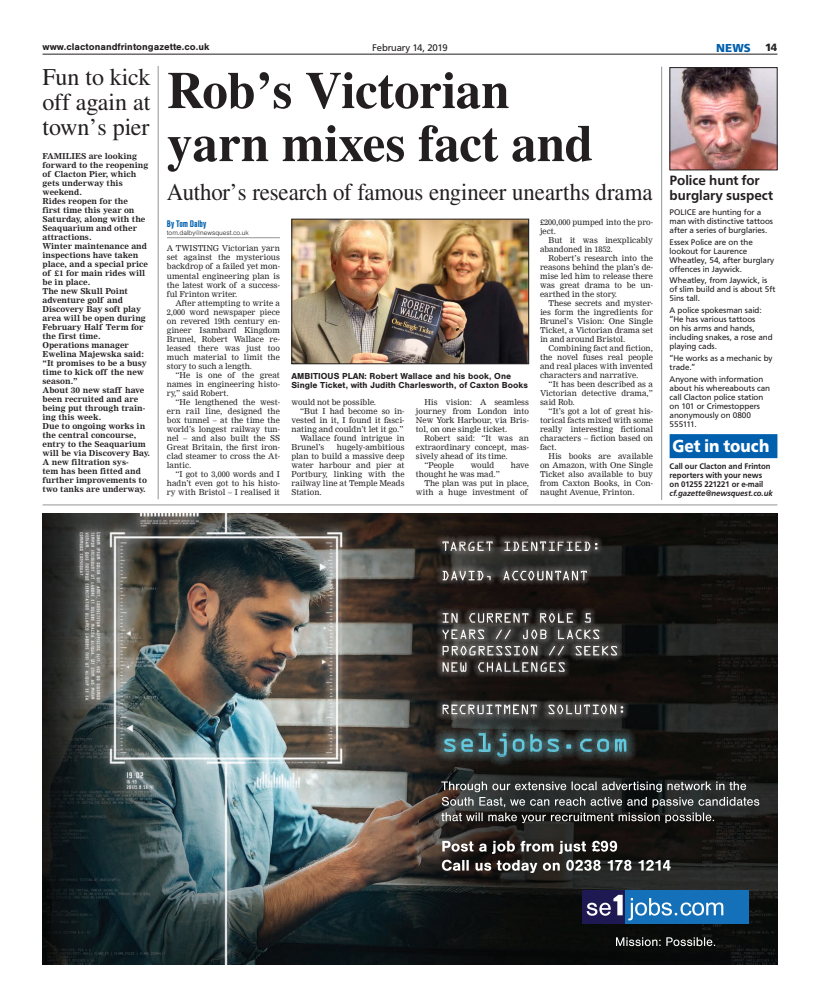
<style>
.page{position:relative;width:820px;height:1007px;background:#fff}
.page>*{position:absolute;margin:0;border:0;box-sizing:border-box;transform-origin:0 0}
.t1{font:700 52px/53px "Roman";letter-spacing:-.005em;color:#231f20}
.t2{font:24px "Roman";letter-spacing:-.005em;color:#231f20;scale:.95 1}
.t3{font:24px/25px "Roman";letter-spacing:-.005em;color:#231f20;text-align:justify}
.t4{font:800 18px "Front Page";color:#fff;scale:.9 1}
.t5{font:500 14px/15px "Front Page";letter-spacing:-.005em;color:#231f20}
.t6{font:800 12px "Front Page";color:#0160ae}
.t7{font:700 10px "Sans";color:#231f20}
.t8{font:10px "Front Page";letter-spacing:-.015em;color:#231f20}
.t9{font:700 condensed 10px "Sans";color:#0160ae}
.t10{font:700 9px/9px "Sans";color:#231f20}
.t11{font:8.5px/9px "Front Page";color:#231f20}
.t12{font:500 8.5px/9px "Front Page";color:#231f20;scale:.95 1}
.t13{font:italic 500 8.5px "Front Page";letter-spacing:-.005em;color:#231f20;scale:.95 1}
.t14{font:8px/9px "Newsprint";color:#231f20;text-align:justify}
.t15{font:700 8px/9px "Newsprint";color:#231f20}
.t16{font:300 7px "Sans";color:#231f20}
.s1{font-size:11px;color:#231f20}
</style>
<div class="page">
<hr style="left:43px;top:504px;width:734px;height:1px;background:#939598">
<hr style="left:661px;top:67px;width:1px;height:433px;background:#939598">
<hr style="left:167px;top:237px;width:113px;height:1px;background:#939598">
<img style="left:293px;top:221px;width:233px;height:141px">
<div style="left:291px;top:219px;width:237px;height:145px;border:1px solid #231f20"></div>
<hr style="left:158px;top:66px;width:1px;height:433px;background:#939598">
<hr style="left:43px;top:54px;width:734px;height:1px;background:#231f20">
<div style="left:669px;top:434px;width:108px;height:24px;background:#0160ae"></div>
<img style="left:671px;top:69px;width:104px;height:99px">
<div style="left:669px;top:67px;width:108px;height:103px;border:1px solid #231f20"></div>
<img style="left:43px;top:513px;width:734px;height:451px">
<div style="left:625px;top:890px;width:123px;height:33px;background:#1471b9"></div>
<svg style="left:714px;top:902px;width:9px;height:14px"></svg>
<img style="left:436px;top:535px;width:192px;height:184px">
<img style="left:492px;top:541px;width:12px;height:1px">
<svg style="left:442px;top:541px;width:50px;height:10px"></svg>
<svg style="left:504px;top:541px;width:93px;height:10px"></svg>
<svg style="left:442px;top:570px;width:48px;height:11px"></svg>
<svg style="left:503px;top:570px;width:83px;height:10px"></svg>
<svg style="left:442px;top:613px;width:15px;height:9px"></svg>
<svg style="left:469px;top:613px;width:59px;height:10px"></svg>
<svg style="left:540px;top:613px;width:32px;height:9px"></svg>
<svg style="left:584px;top:613px;width:6px;height:9px"></svg>
<svg style="left:442px;top:629px;width:42px;height:10px"></svg>
<svg style="left:495px;top:629px;width:15px;height:10px"></svg>
<svg style="left:522px;top:629px;width:24px;height:10px"></svg>
<svg style="left:558px;top:629px;width:40px;height:10px"></svg>
<svg style="left:442px;top:646px;width:95px;height:10px"></svg>
<svg style="left:548px;top:646px;width:15px;height:9px"></svg>
<svg style="left:575px;top:646px;width:41px;height:10px"></svg>
<svg style="left:442px;top:662px;width:24px;height:9px"></svg>
<svg style="left:478px;top:662px;width:85px;height:9px"></svg>
<svg style="left:442px;top:704px;width:94px;height:10px"></svg>
<svg style="left:548px;top:704px;width:75px;height:10px"></svg>
<svg style="left:441px;top:872px;width:273px;height:73px;background:#1e2c37"></svg>
<svg style="left:441px;top:781px;width:318px;height:91px;background:#3e3e3c"></svg>
<img style="left:434px;top:723px;width:202px;height:43px">
<img style="left:485px;top:733px;width:47px;height:1px">
<svg style="left:497px;top:733px;width:9px;height:23px"></svg>
<img style="left:530px;top:734px;width:11px;height:17px">
<img style="left:478px;top:734px;width:12px;height:17px">
<img style="left:497px;top:734px;width:9px;height:21px">
<svg style="left:444px;top:738px;width:11px;height:13px"></svg>
<svg style="left:461px;top:738px;width:11px;height:13px"></svg>
<svg style="left:512px;top:738px;width:12px;height:13px"></svg>
<svg style="left:547px;top:738px;width:11px;height:13px"></svg>
<svg style="left:566px;top:744px;width:5px;height:5px"></svg>
<svg style="left:580px;top:738px;width:11px;height:13px"></svg>
<svg style="left:597px;top:738px;width:11px;height:13px"></svg>
<svg style="left:614px;top:738px;width:12px;height:14px"></svg>
<p class="t7" style="left:43px;top:41px;width:168px">www.clactonandfrintongazette.co.uk</p>
<p class="t8" style="left:372px;top:41px;width:77px">February 14, 2019</p>
<h3 class="t6" style="left:716px;top:41px;width:63px">NEWS <span class="s1">14</span></h3>
<h2 class="t3" style="left:43px;top:64px;width:109px">Fun to kick off again at town’s pier</h2>
<p class="t15" style="left:43px;top:151px;width:109px">FAMILIES are looking forward to the reopening of Clacton Pier, which gets underway this weekend.<br>Rides reopen for the<br>first time this year on<br>Saturday, along with the<br>Seaquarium and other attractions.<br>Winter maintenance and inspections have taken place, and a special price of £1 for main rides will be in place.<br>The new Skull Point adventure golf and<br>Discovery Bay soft play area will be open during<br>February Half Term for the first time.<br>Operations manager<br>Ewelina Majewska said: “It promises to be a busy time to kick off the new season.”<br>About 30 new staff have been recruited and are being put through train&shy;ing this week.<br>Due to ongoing works in the central concourse, entry to the Seaquarium will be via Discovery Bay.<br>A new filtration sys-<br>tem has been fitted and further improvements to two tanks are underway.</p>
<h1 class="t1" style="left:167px;top:63px;width:427px">Rob’s Victorian yarn mixes fact and</h1>
<h2 class="t2" style="left:167px;top:178px;width:512px">Author’s research of famous engineer unearths drama</h2>
<p class="t9" style="left:167px;top:218px;width:41px">By Tom Dalby</p>
<p class="t16" style="left:167px;top:229px;width:83px">tom.dalby@newsquest.co.uk</p>
<p class="t14" style="left:167px;top:244px;width:114px">A TWISTING Victorian yarn set against the mysterious backdrop of a failed yet mon&shy;umental engineering plan is the latest work of a success&shy;ful Frinton writer.</p>
<p class="t14" style="left:167px;top:298px;width:114px;text-indent:9px">After attempting to write a 2,000 word newspaper piece on revered 19th century en&shy;gineer Isambard Kingdom Brunel, Robert Wallace re&shy;leased there was just too much material to limit the story to such a length.</p>
<p class="t14" style="left:167px;top:370px;width:114px;text-indent:9px">“He is one of the great names in engineering histo&shy;ry,” said Robert.</p>
<p class="t14" style="left:167px;top:397px;width:114px;text-indent:9px">“He lengthened the west&shy;ern rail line, designed the box tunnel – at the time the world’s longest railway tun&shy;nel – and also built the SS Great Britain, the first iron&shy;clad steamer to cross the At&shy;lantic.</p>
<p class="t14" style="left:167px;top:469px;width:114px;text-indent:9px">“I got to 3,000 words and I hadn’t even got to his histo&shy;ry with Bristol – I realised it</p>
<p class="t14" style="left:540px;top:218px;width:114px">£200,000 pumped into the pro&shy;ject.</p>
<p class="t14" style="left:540px;top:236px;width:114px;text-indent:9px">But it was inexplicably abandoned in 1852.</p>
<p class="t14" style="left:540px;top:254px;width:114px;text-indent:9px">Robert’s research into the reasons behind the plan’s de&shy;mise led him to release there was great drama to be un&shy;earthed in the story.</p>
<p class="t14" style="left:540px;top:299px;width:114px;text-indent:9px">These secrets and myster&shy;ies form the ingredients for Brunel’s Vision: One Single Ticket, a Victorian drama set in and around Bristol.</p>
<p class="t14" style="left:540px;top:344px;width:114px;text-indent:9px">Combining fact and fiction, the novel fuses real people and real places with invented characters and narrative.</p>
<p class="t14" style="left:540px;top:380px;width:114px;text-indent:9px">“It has been described as a Victorian detective drama,” said Rob.</p>
<p class="t14" style="left:540px;top:407px;width:114px;text-indent:9px">“It’s got a lot of great his&shy;torical facts mixed with some really interesting fictional characters – fiction based on fact.</p>
<p class="t14" style="left:540px;top:452px;width:114px;text-indent:9px">His books are available on Amazon, with One Single Ticket also available to buy from Caxton Books, in Con&shy;naught Avenue, Frinton.</p>
<p class="t10" style="left:291px;top:371px;width:238px">AMBITIOUS PLAN: Robert Wallace and his book, One<br>Single Ticket, with Judith Charlesworth, of Caxton Books</p>
<p class="t14" style="left:291px;top:397px;width:86px">would not be possible.</p>
<p class="t14" style="left:300px;top:406px;width:106px">“But I had become so in-</p>
<p class="t14" style="left:291px;top:415px;width:114px">vested in it, I found it fasci-</p>
<p class="t14" style="left:291px;top:424px;width:113px">nating and couldn’t let it go.”</p>
<p class="t14" style="left:300px;top:433px;width:106px">Wallace found intrigue in</p>
<p class="t14" style="left:291px;top:442px;width:34px">Brunel’s</p>
<p class="t14" style="left:416px;top:397px;width:114px;text-indent:9px">His vision: A seamless journey from London into New York Harbour, via Bris&shy;tol, on one single ticket.</p>
<p class="t14" style="left:424px;top:433px;width:106px">Robert said: “It was an</p>
<p class="t14" style="left:416px;top:442px;width:114px">extraordinary concept, mas-</p>
<p class="t14" style="left:416px;top:451px;width:93px">sively ahead of its time.</p>
<p class="t14" style="left:424px;top:460px;width:31px">“People</p>
<p class="t14" style="left:470px;top:460px;width:25px">would</p>
<p class="t14" style="left:510px;top:460px;width:19px">have</p>
<p class="t14" style="left:416px;top:469px;width:85px">thought he was mad.”</p>
<p class="t14" style="left:424px;top:478px;width:106px">The plan was put in place,</p>
<p class="t14" style="left:416px;top:487px;width:113px">with a huge investment of</p>
<p class="t14" style="left:291px;top:442px;width:114px;text-indent:45px">hugely-ambitious plan to build a massive deep water harbour and pier at Portbury, linking with the railway line at Temple Meads Station.</p>
<h3 class="t5" style="left:669px;top:173px;width:105px">Police hunt for burglary suspect</h3>
<p class="t11" style="left:669px;top:207px;width:105px">POLICE are hunting for a man with distinctive tattoos after a series of burglaries.</p>
<p class="t11" style="left:669px;top:237px;width:106px">Essex Police are on the lookout for Laurence<br>Wheatley, 54, after burglary offences in Jaywick.</p>
<p class="t11" style="left:669px;top:276px;width:107px">Wheatley, from Jaywick, is of slim build and is about 5ft<br>5ins tall.</p>
<p class="t11" style="left:669px;top:306px;width:105px">A police spokesman said: “He has various tattoos<br>on his arms and hands, including snakes, a rose and playing cads.</p>
<p class="t11" style="left:669px;top:354px;width:104px">“He works as a mechanic by trade.”</p>
<p class="t11" style="left:669px;top:374px;width:102px">Anyone with information about his whereabouts can call Clacton police station on 101 or Crimestoppers anonymously on 0800<br>555111.</p>
<h3 class="t4" style="left:672px;top:436px;width:109px">Get in touch</h3>
<p class="t12" style="left:669px;top:462px;width:108px">Call our Clacton and Frinton reporters with your news on 01255 221221 or e-mail</p>
<p class="t13" style="left:669px;top:488px;width:110px">cf.gazette@newsquest.co.uk</p>
</div>
